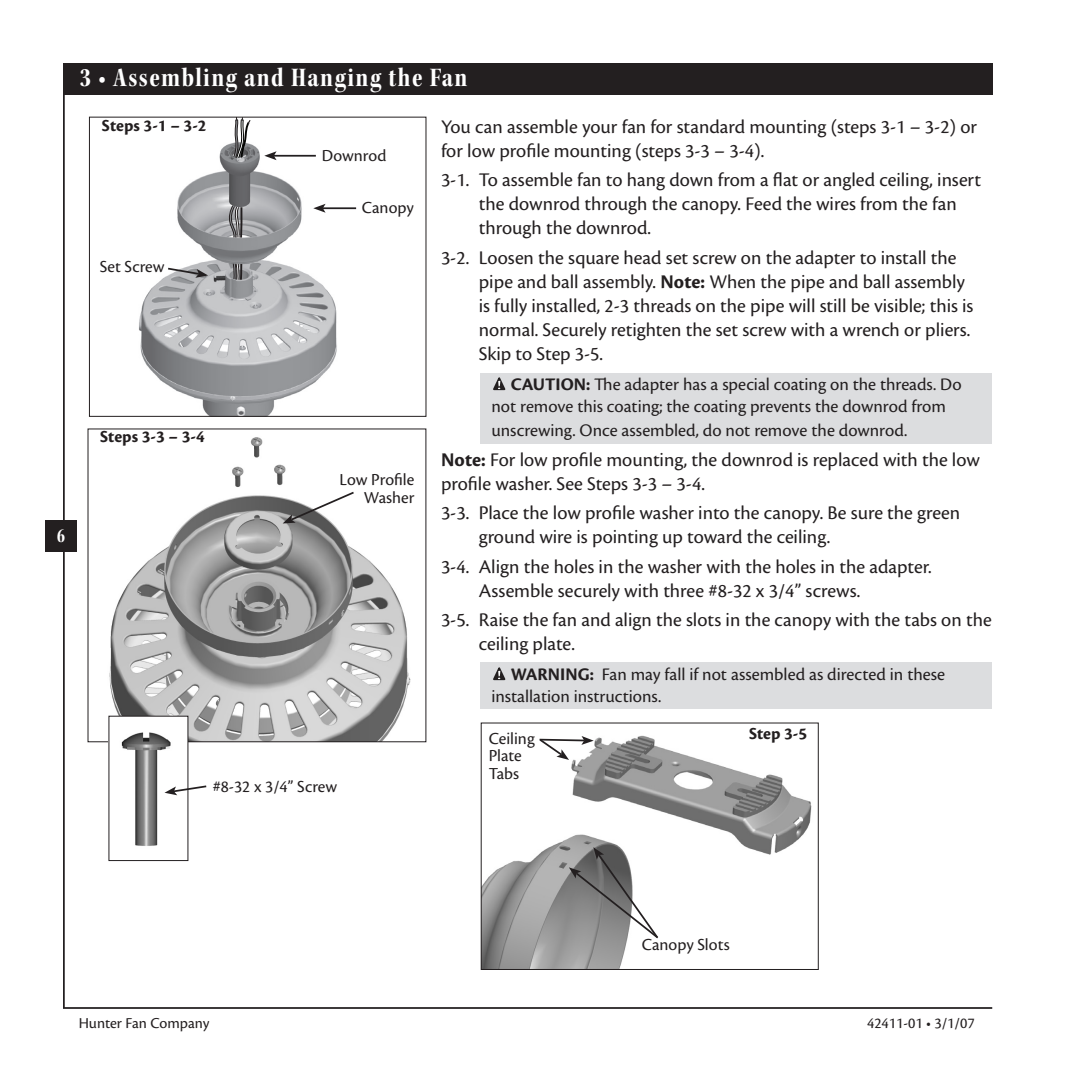
<style>
.page{position:relative;width:1071px;height:1071px;background:#fff}
.page>*{position:absolute;margin:0;border:0;box-sizing:border-box;transform-origin:0 0}
.t1{font:28px "Kepler Std Bold Cn Subh";letter-spacing:.05em;color:#fff}
.Bullet_for_step_sub{font:20.12px/24.2px "Cronos Pro";color:#231f20}
.Bullet_for_step_sub-2{font:18.38px/22.1px "Cronos Pro";color:#231f20}
.Caption{font:17.5px/17.5px "Cronos Pro";color:#231f20;text-align:right}
.Caption-2{font:700 17.5px "Cronos Pro";letter-spacing:-.005em;color:#231f20}
.t2{font:15.75px "Cronos Pro";color:#231f20}
.s1{font-weight:700}
</style>
<div class="page">
<div style="left:63px;top:63px;width:929px;height:31px;background:#231f20"></div>
<hr style="left:63px;top:63px;width:2px;height:945px;background:#231f20">
<hr style="left:63px;top:1007px;width:929px;height:2px;background:#231f20">
<div style="left:45px;top:520px;width:32px;height:31px;background:#231f20"></div>
<img style="left:139px;top:142px;width:218px;height:273px">
<svg style="left:234px;top:119px;width:17px;height:39px"></svg>
<svg style="left:228px;top:205px;width:15px;height:33px"></svg>
<svg style="left:233px;top:263px;width:9px;height:17px"></svg>
<div style="left:89px;top:117px;width:337px;height:300px;border:1px solid #231f20"></div>
<img style="left:108px;top:437px;width:303px;height:303px">
<hr style="left:323px;top:207px;width:33px;height:2px;background:#231f20">
<svg style="left:313px;top:204px;width:13px;height:9px"></svg>
<hr style="left:274px;top:155px;width:42px;height:2px;background:#231f20">
<svg style="left:264px;top:151px;width:13px;height:9px"></svg>
<svg style="left:166px;top:267px;width:42px;height:11px"></svg>
<svg style="left:283px;top:490px;width:73px;height:34px"></svg>
<img style="left:110px;top:718px;width:76px;height:128px">
<svg style="left:164px;top:784px;width:43px;height:11px"></svg>
<img style="left:483px;top:735px;width:329px;height:233px">
<div style="left:481px;top:723px;width:338px;height:247px;border:1px solid #231f20"></div>
<div style="left:480px;top:662px;width:512px;height:47px;background:#dcdddf"></div>
<div style="left:480px;top:373px;width:512px;height:71px;background:#dcdddf"></div>
<svg style="left:493px;top:377px;width:13px;height:14px"></svg>
<svg style="left:493px;top:667px;width:13px;height:14px"></svg>
<svg style="left:538px;top:736px;width:56px;height:24px"></svg>
<svg style="left:569px;top:847px;width:91px;height:93px"></svg>
<p class="t1" style="left:80px;top:62px;width:389px">3 • Assembling and Hanging the Fan</p>
<p class="Caption-2" style="left:102px;top:115px;width:106px">Steps 3-1 – 3-2</p>
<p class="Caption" style="left:100px;top:258px;width:66px">Set Screw</p>
<p class="Caption-2" style="left:100px;top:427px;width:106px">Steps 3-3 – 3-4</p>
<p class="Caption" style="left:322px;top:147px;width:66px">Downrod</p>
<p class="Caption" style="left:362px;top:199px;width:54px">Canopy</p>
<p class="Caption" style="left:340px;top:471px;width:76px">Low Profile<br>Washer</p>
<p class="Caption" style="left:213px;top:778px;width:126px">#8-32 x 3/4” Screw</p>
<p class="Bullet_for_step_sub" style="left:441px;top:114px;width:538px">You can assemble your fan for standard mounting (steps 3-1 – 3-2) or for low profile mounting (steps 3-3 – 3-4).</p>
<p class="Bullet_for_step_sub" style="left:479px;top:168px;width:504px;text-indent:-38px">3-1. To assemble fan to hang down from a flat or angled ceiling, insert the downrod through the canopy. Feed the wires from the fan through the downrod.</p>
<p class="Bullet_for_step_sub" style="left:479px;top:245px;width:496px;text-indent:-38px">3-2. Loosen the square head set screw on the adapter to install the pipe and ball assembly. <span class="s1">Note:</span> When the pipe and ball assembly is fully installed, 2-3 threads on the pipe will still be visible; this is normal. Securely retighten the set screw with a wrench or pliers.<br>Skip to Step 3-5.</p>
<p class="Bullet_for_step_sub-2" style="left:491px;top:373px;width:472px;text-indent:19px"><span class="s1">CAUTION:</span> The adapter has a special coating on the threads. Do not remove this coating; the coating prevents the downrod from</p>
<p class="Bullet_for_step_sub-2" style="left:491px;top:419px;width:417px">unscrewing. Once assembled, do not remove the downrod.</p>
<p class="Bullet_for_step_sub" style="left:441px;top:448px;width:541px"><span class="s1">Note:</span> For low profile mounting, the downrod is replaced with the low profile washer. See Steps 3-3 – 3-4.</p>
<p class="Bullet_for_step_sub" style="left:479px;top:501px;width:483px;text-indent:-38px">3-3. Place the low profile washer into the canopy. Be sure the green ground wire is pointing up toward the ceiling.</p>
<p class="Bullet_for_step_sub" style="left:479px;top:554px;width:454px;text-indent:-38px">3-4. Align the holes in the washer with the holes in the adapter.<br>Assemble securely with three #8-32 x 3/4” screws.</p>
<p class="Bullet_for_step_sub" style="left:479px;top:608px;width:514px;text-indent:-38px">3-5. Raise the fan and align the slots in the canopy with the tabs on the ceiling plate.</p>
<p class="Bullet_for_step_sub-2" style="left:491px;top:663px;width:455px;text-indent:19px"><span class="s1">WARNING:</span> Fan may fall if not assembled as directed in these installation instructions.</p>
<p class="Caption" style="left:489px;top:730px;width:47px;text-align:left">Ceiling<br>Plate<br>Tabs</p>
<p class="Caption-2" style="left:749px;top:724px;width:60px">Step 3-5</p>
<p class="Caption" style="left:642px;top:936px;width:90px">Canopy Slots</p>
<p class="t2" style="left:79px;top:1014px;width:132px">Hunter Fan Company</p>
<p class="t2" style="left:867px;top:1014px;width:109px">42411-01 • 3/1/07</p>
</div>
